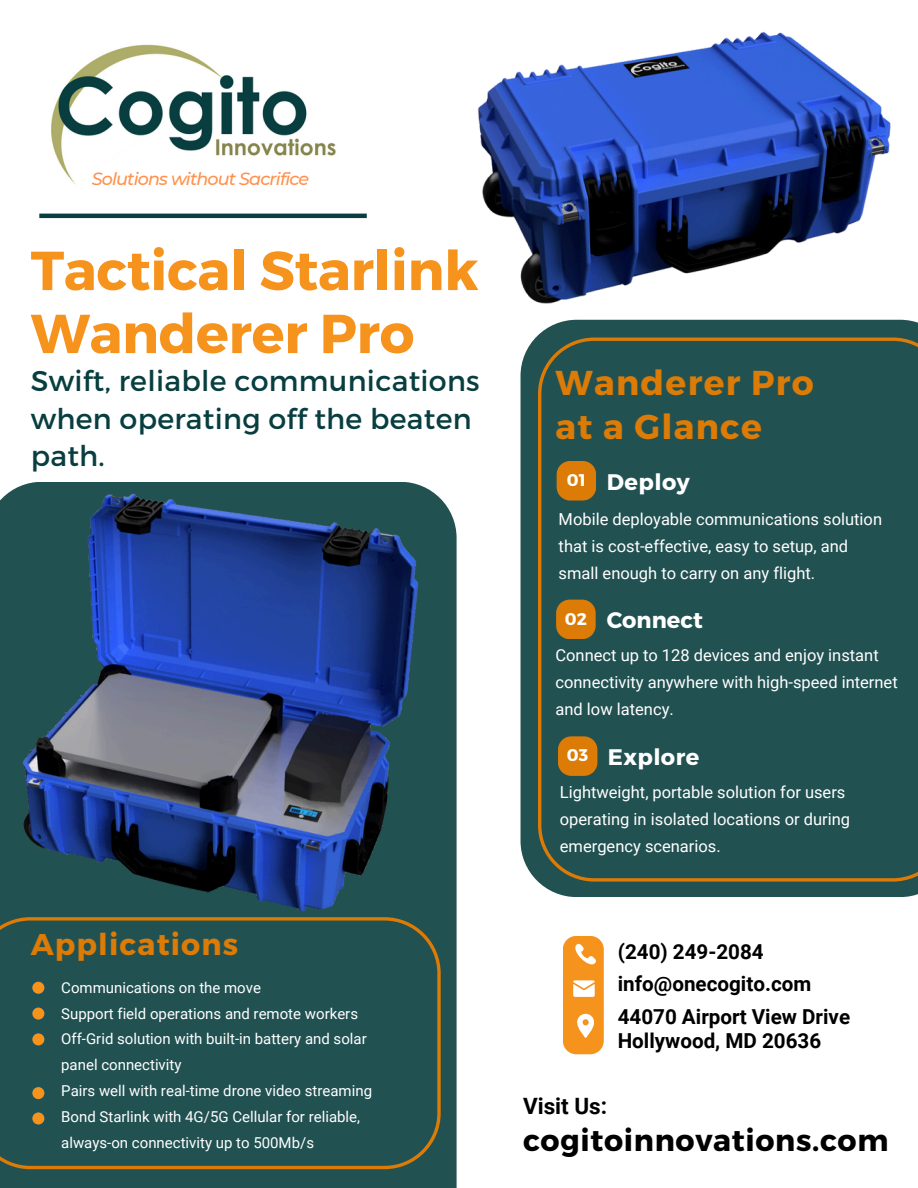
<style>
.page{position:relative;width:918px;height:1188px;background:#fff}
.page>*{position:absolute;margin:0;border:0;box-sizing:border-box;transform-origin:0 0}
.t1{font:700 54.75px/63px "Montserrat";letter-spacing:-.005em;color:#f6931d}
.t2{font:700 34.5px/43.8px "Montserrat";letter-spacing:.04em;color:#dc7b05}
.t3{font:700 30px "Montserrat";letter-spacing:.02em;color:#000}
.t4{font:700 30px "Montserrat";letter-spacing:.04em;color:#dc7b05}
.t5{font:28.5px/37.2px "Montserrat";letter-spacing:.01em;color:#083e3f}
.t6{font:700 22.5px "Montserrat";letter-spacing:.02em;color:#fff}
.t7{font:700 22.5px "Roboto";color:#000}
.t8{font:700 22.5px "Montserrat";color:#fff}
.t9{font:700 20.7px/23.2px "Roboto";color:#000}
.t10{font:italic 500 17.55px "Montserrat";letter-spacing:-.05em;color:#ff914d}
.t11{font:700 16.95px "Montserrat";color:#fff}
.t12{font:16.5px/27px "Roboto";color:#fff}
.t13{font:15px/25.8px "Roboto";color:#fff}
</style>
<div class="page">
<div style="left:0;top:482px;width:457px;height:706px;background:#225152"></div>
<svg style="left:521px;top:320px;width:397px;height:577px;background:#305b5b"></svg>
<div style="left:538px;top:338px;width:380px;height:544px;background:#225152"></div>
<svg style="left:557px;top:461px;width:39px;height:40px;background:#c8760c"></svg>
<svg style="left:556px;top:600px;width:40px;height:39px;background:#c8760c"></svg>
<svg style="left:558px;top:736px;width:39px;height:40px;background:#c8760d"></svg>
<svg style="left:0;top:917px;width:441px;height:252px"></svg>
<svg style="left:563px;top:936px;width:41px;height:118px;background:#f7a646"></svg>
<hr style="left:39px;top:214px;width:328px;height:4px;background:#083e3f">
<img style="left:51px;top:44px;width:285px;height:141px">
<img style="left:478px;top:32px;width:413px;height:272px">
<img style="left:22px;top:493px;width:396px;height:419px">
<svg style="left:31px;top:1086px;width:15px;height:15px"></svg>
<svg style="left:31px;top:1111px;width:15px;height:16px"></svg>
<p class="t10" style="left:92px;top:168px;width:219px">Solutions without Sacrifice</p>
<h1 class="t1" style="left:31px;top:236px;width:449px">Tactical Starlink<br>Wanderer Pro</h1>
<h2 class="t5" style="left:31px;top:361px;width:450px">Swift, reliable communications when operating off the beaten path.</h2>
<h4 class="t4" style="left:31px;top:924px;width:209px">Applications</h4>
<p class="t13" style="left:61px;top:975px;width:201px">Communications on the move</p>
<h3 class="t13" style="left:61px;top:1001px;width:298px">Support field operations and remote workers</h3>
<p class="t13" style="left:61px;top:1026px;width:307px">Off-Grid solution with built-in battery and solar panel connectivity</p>
<p class="t13" style="left:61px;top:1078px;width:312px">Pairs well with real-time drone video streaming</p>
<p class="t13" style="left:61px;top:1104px;width:300px">Bond Starlink with 4G/5G Cellular for reliable, always-on connectivity up to 500Mb/s</p>
<p class="t2" style="left:556px;top:359px;width:260px">Wanderer Pro at a Glance</p>
<p class="t11" style="left:567px;top:469px;width:20px">01</p>
<h5 class="t6" style="left:607px;top:467px;width:85px">Deploy</h5>
<p class="t12" style="left:559px;top:505px;width:325px">Mobile deployable communications solution that is cost-effective, easy to setup, and small enough to carry on any flight.</p>
<p class="t8" style="left:607px;top:606px;width:98px">Connect</p>
<h5 class="t12" style="left:556px;top:642px;width:344px">Connect up to 128 devices and enjoy instant connectivity anywhere with high-speed internet and low latency.</h5>
<p class="t11" style="left:565px;top:608px;width:24px">02</p>
<p class="t11" style="left:567px;top:744px;width:23px">03</p>
<h5 class="t6" style="left:608px;top:742px;width:93px">Explore</h5>
<p class="t12" style="left:560px;top:779px;width:292px">Lightweight, portable solution for users operating in isolated locations or during emergency scenarios.</p>
<p class="t9" style="left:618px;top:940px;width:148px">(240) 249-2084</p>
<p class="t9" style="left:618px;top:973px;width:195px">info@onecogito.com</p>
<p class="t9" style="left:618px;top:1006px;width:234px">44070 Airport View Drive<br>Hollywood, MD 20636</p>
<p class="t7" style="left:523px;top:1093px;width:86px">Visit Us:</p>
<p class="t3" style="left:523px;top:1121px;width:367px">cogitoinnovations.com</p>
</div>
